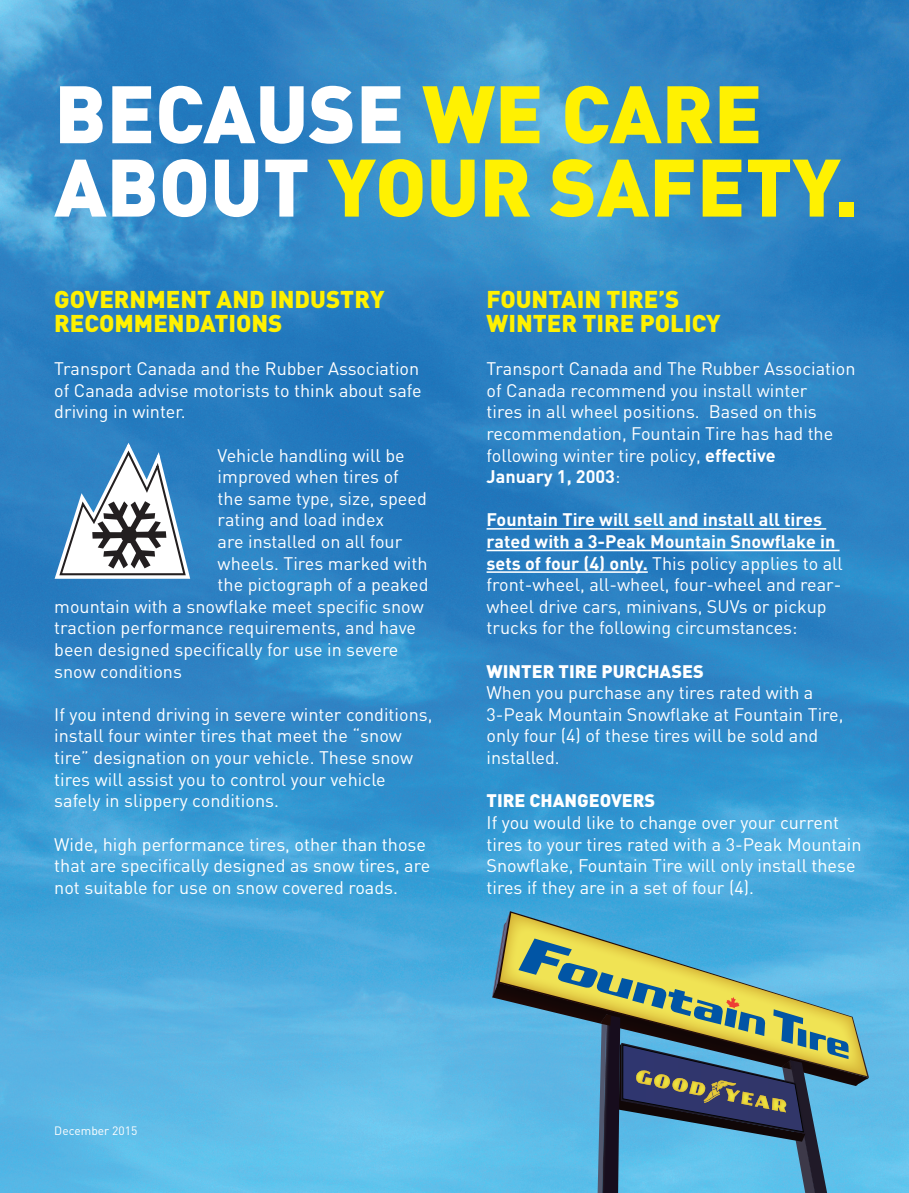
<style>
.page{position:relative;width:909px;height:1193px;background:#fff}
.page>*{position:absolute;margin:0;border:0;box-sizing:border-box;transform-origin:0 0}
.t1{font:900 80.1px "DIN";color:#fff101}
.t2{font:900 80.1px "DIN";color:#fff}
.t3{font:900 24px/24px "DIN";color:#fff101}
.t4{font:18px/21.6px "DIN";color:#fff}
.t5{font:900 18px "DIN";color:#fff}
.t6{font:12px "DIN";color:#fff}
.s1{color:#fff101}
.s2{color:#fff}
.s3{font-weight:700}
</style>
<div class="page">
<img style="left:0;top:0;width:908px;height:1193px">
<hr style="left:486px;top:528px;width:340px;height:2px;background:#fff">
<hr style="left:486px;top:550px;width:353px;height:1px;background:#fff">
<hr style="left:486px;top:571px;width:161px;height:2px;background:#fff">
<svg style="left:54px;top:442px;width:136px;height:137px"></svg>
<div style="left:121px;top:527px;width:16px;height:16px;background:#231f20;border-radius:50%"></div>
<svg style="left:492px;top:911px;width:376px;height:282px;background:#6399a3"></svg>
<p class="t2" style="left:54px;top:61px;width:709px">BECAUSE <span class="s1">WE CARE</span></p>
<p class="t1" style="left:54px;top:134px;width:805px"><span class="s2">ABOUT</span> YOUR SAFETY.</p>
<p class="t3" style="left:54px;top:286px;width:332px">GOVERNMENT AND INDUSTRY<br>RECOMMENDATIONS</p>
<p class="t4" style="left:54px;top:358px;width:369px">Transport Canada and the Rubber Association of Canada advise motorists to think about safe driving in winter.</p>
<p class="t4" style="left:217px;top:444px;width:188px">Vehicle handling will be</p>
<p class="t4" style="left:217px;top:466px;width:183px">improved when tires of</p>
<p class="t4" style="left:217px;top:487px;width:211px">the same type, size, speed</p>
<p class="t4" style="left:217px;top:509px;width:168px">rating and load index</p>
<p class="t4" style="left:217px;top:530px;width:186px">are installed on all four</p>
<p class="t4" style="left:217px;top:552px;width:211px">wheels. Tires marked with</p>
<p class="t4" style="left:217px;top:574px;width:212px">the pictograph of a peaked</p>
<p class="t4" style="left:54px;top:595px;width:371px">mountain with a snowflake meet specific snow</p>
<p class="t4" style="left:54px;top:617px;width:363px">traction performance requirements, and have</p>
<p class="t4" style="left:54px;top:638px;width:346px">been designed specifically for use in severe</p>
<p class="t4" style="left:54px;top:660px;width:129px">snow conditions</p>
<p class="t4" style="left:54px;top:703px;width:379px">If you intend driving in severe winter conditions, install four winter tires that meet the “snow tire” designation on your vehicle. These snow tires will assist you to control your vehicle safely in slippery conditions.</p>
<p class="t4" style="left:54px;top:833px;width:377px">Wide, high performance tires, other than those that are specifically designed as snow tires, are not suitable for use on snow covered roads.</p>
<p class="t3" style="left:486px;top:286px;width:235px">FOUNTAIN TIRE’S<br>WINTER TIRE POLICY</p>
<p class="t4" style="left:486px;top:358px;width:370px">Transport Canada and The Rubber Association of Canada recommend you install winter<br>tires in all wheel positions. Based on this recommendation, Fountain Tire has had the following winter tire policy, <span class="s3">effective<br>January 1, 2003</span>:</p>
<p class="t4" style="left:486px;top:509px;width:358px"><span class="s3">Fountain Tire will sell and install all tires rated with a 3-Peak Mountain Snowflake in sets of four (4) only.</span> This policy applies to all front-wheel, all-wheel, four-wheel and rear&shy;wheel drive cars, minivans, SUVs or pickup trucks for the following circumstances:</p>
<p class="t5" style="left:486px;top:659px;width:218px">WINTER TIRE PURCHASES</p>
<p class="t4" style="left:486px;top:682px;width:358px">When you purchase any tires rated with a 3-Peak Mountain Snowflake at Fountain Tire, only four (4) of these tires will be sold and installed.</p>
<p class="t5" style="left:486px;top:789px;width:170px">TIRE CHANGEOVERS</p>
<p class="t4" style="left:486px;top:811px;width:376px">If you would like to change over your current tires to your tires rated with a 3-Peak Mountain Snowflake, Fountain Tire will only install these tires if they are in a set of four (4).</p>
<p class="t6" style="left:54px;top:1123px;width:85px">December 2015</p>
</div>
